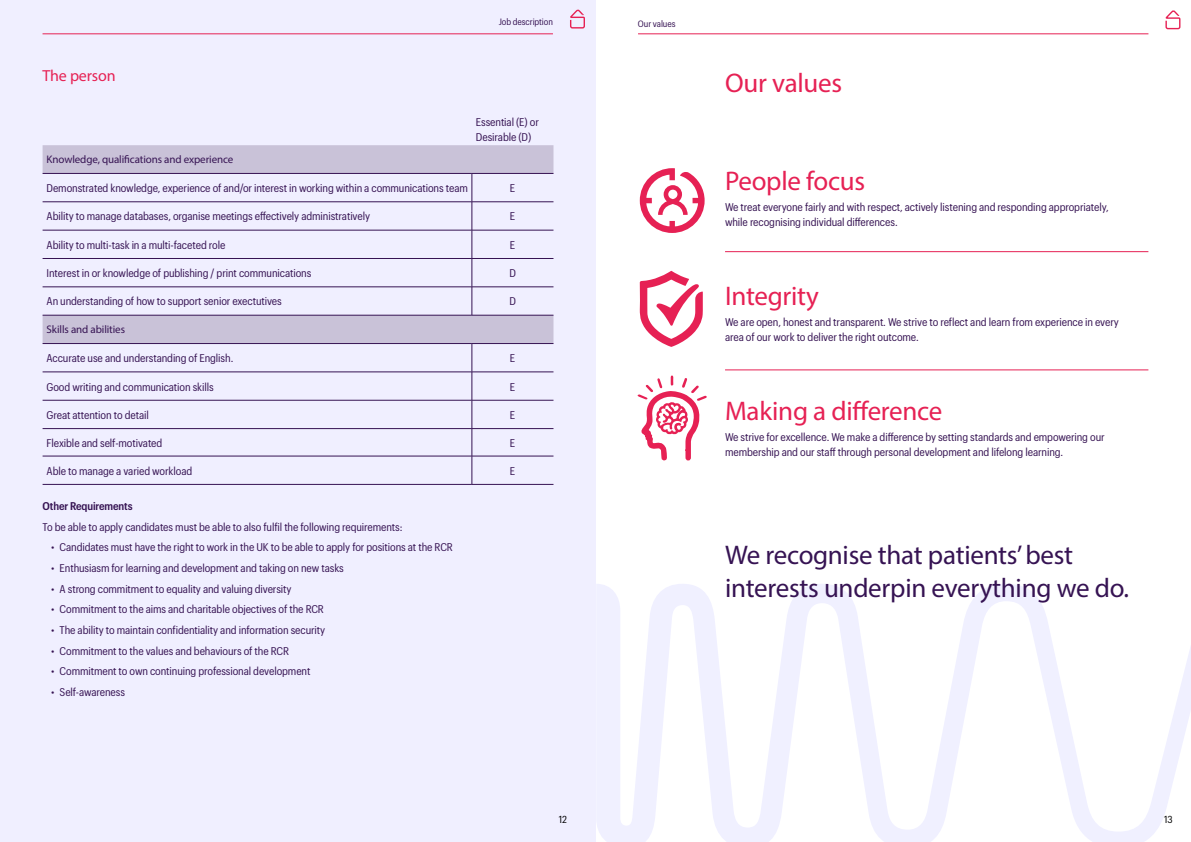
<style>
.page{position:relative;width:1191px;height:842px;background:#fff}
.page>*{position:absolute;margin:0;border:0;box-sizing:border-box;transform-origin:0 0}
.t1{font:27px/32.4px "Myriad Pro";letter-spacing:-.01em;color:#361353}
.t2{font:27px "Myriad Pro";letter-spacing:-.01em;color:#e62154}
.t3{font:16px "Myriad Pro";letter-spacing:-.01em;color:#e62154}
.t4{font:11px/15px "Graphik Compact";letter-spacing:-.01em;color:#361353}
.t5{font:11px "Myriad Pro";letter-spacing:-.01em;color:#361353}
.t6{font:600 11px "Graphik Compact";letter-spacing:-.01em;color:#361353}
.t7{font:10px "Graphik Compact";color:#000}
.t8{font:9px "Graphik Compact";letter-spacing:-.01em;color:#361353}
</style>
<div class="page">
<hr style="left:638px;top:33px;width:510px;height:1px;background:#e62154">
<svg style="left:596px;top:584px;width:595px;height:258px"></svg>
<hr style="left:725px;top:251px;width:423px;height:1px;background:#e62154">
<hr style="left:725px;top:370px;width:423px;height:1px;background:#e62154">
<svg style="left:640px;top:271px;width:63px;height:76px"></svg>
<svg style="left:640px;top:168px;width:64px;height:65px"></svg>
<svg style="left:637px;top:376px;width:70px;height:85px"></svg>
<svg style="left:1165px;top:10px;width:16px;height:20px"></svg>
<div style="left:0;top:0;width:595px;height:842px;background:#f0efff"></div>
<svg style="left:43px;top:145px;width:510px;height:198px"></svg>
<hr style="left:43px;top:173px;width:429px;height:1px;background:#361353">
<hr style="left:472px;top:173px;width:81px;height:1px;background:#361353">
<hr style="left:43px;top:202px;width:429px;height:1px;background:#361353">
<hr style="left:472px;top:202px;width:81px;height:1px;background:#361353">
<hr style="left:43px;top:230px;width:429px;height:1px;background:#361353">
<hr style="left:472px;top:230px;width:81px;height:1px;background:#361353">
<hr style="left:43px;top:258px;width:429px;height:1px;background:#361353">
<hr style="left:472px;top:258px;width:81px;height:1px;background:#361353">
<hr style="left:43px;top:287px;width:429px;height:1px;background:#361353">
<hr style="left:472px;top:287px;width:81px;height:1px;background:#361353">
<hr style="left:43px;top:315px;width:429px;height:1px;background:#361353">
<hr style="left:472px;top:315px;width:81px;height:1px;background:#361353">
<hr style="left:43px;top:343px;width:429px;height:1px;background:#361353">
<hr style="left:472px;top:343px;width:81px;height:1px;background:#361353">
<hr style="left:43px;top:372px;width:429px;height:1px;background:#361353">
<hr style="left:472px;top:372px;width:81px;height:1px;background:#361353">
<hr style="left:43px;top:400px;width:429px;height:1px;background:#361353">
<hr style="left:472px;top:400px;width:81px;height:1px;background:#361353">
<hr style="left:43px;top:428px;width:429px;height:1px;background:#361353">
<hr style="left:472px;top:428px;width:81px;height:1px;background:#361353">
<hr style="left:43px;top:456px;width:429px;height:1px;background:#361353">
<hr style="left:472px;top:456px;width:81px;height:1px;background:#361353">
<hr style="left:43px;top:484px;width:429px;height:1px;background:#361353">
<hr style="left:472px;top:484px;width:81px;height:1px;background:#361353">
<svg style="left:472px;top:174px;width:1px;height:141px"></svg>
<svg style="left:472px;top:344px;width:1px;height:140px"></svg>
<hr style="left:43px;top:33px;width:510px;height:1px;background:#e62154">
<svg style="left:570px;top:9px;width:15px;height:20px"></svg>
<h2 class="t3" style="left:43px;top:65px;width:75px">The person</h2>
<p class="t8" style="left:499px;top:16px;width:56px">Job description</p>
<p class="t4" style="left:476px;top:114px;width:65px">Essential (E) or<br>Desirable (D)</p>
<p class="t5" style="left:47px;top:153px;width:188px">Knowledge, qualifications and experience</p>
<p class="t4" style="left:47px;top:180px;width:423px">Demonstrated knowledge, experience of and/or interest in working within a communications team</p>
<p class="t4" style="left:510px;top:180px;width:7px">E</p>
<p class="t4" style="left:47px;top:208px;width:325px">Ability to manage databases, organise meetings effectively administratively</p>
<p class="t4" style="left:510px;top:208px;width:7px">E</p>
<p class="t4" style="left:47px;top:236px;width:180px">Ability to multi-task in a multi-faceted role</p>
<p class="t4" style="left:510px;top:236px;width:7px">E</p>
<p class="t4" style="left:47px;top:265px;width:266px">Interest in or knowledge of publishing / print communications</p>
<p class="t4" style="left:509px;top:265px;width:8px">D</p>
<p class="t4" style="left:47px;top:293px;width:237px">An understanding of how to support senior exectutives</p>
<p class="t4" style="left:509px;top:293px;width:8px">D</p>
<p class="t5" style="left:47px;top:323px;width:80px">Skills and abilities</p>
<p class="t4" style="left:47px;top:350px;width:188px">Accurate use and understanding of English.</p>
<p class="t4" style="left:510px;top:350px;width:7px">E</p>
<p class="t4" style="left:47px;top:378px;width:169px">Good writing and communication skills</p>
<p class="t4" style="left:510px;top:378px;width:7px">E</p>
<p class="t4" style="left:47px;top:407px;width:104px">Great attention to detail</p>
<p class="t4" style="left:510px;top:407px;width:7px">E</p>
<p class="t4" style="left:47px;top:434px;width:117px">Flexible and self-motivated</p>
<p class="t4" style="left:510px;top:434px;width:7px">E</p>
<p class="t4" style="left:47px;top:462px;width:147px">Able to manage a varied workload</p>
<p class="t4" style="left:510px;top:462px;width:7px">E</p>
<p class="t6" style="left:43px;top:498px;width:91px">Other Requirements</p>
<p class="t4" style="left:43px;top:518px;width:361px">To be able to apply candidates must be able to also fulfil the following requirements:</p>
<p class="t4" style="left:51px;top:539px;width:403px">• Candidates must have the right to work in the UK to be able to apply for positions at the RCR</p>
<p class="t4" style="left:51px;top:560px;width:294px">• Enthusiasm for learning and development and taking on new tasks</p>
<p class="t4" style="left:51px;top:580px;width:242px">• A strong commitment to equality and valuing diversity</p>
<p class="t4" style="left:51px;top:601px;width:274px">• Commitment to the aims and charitable objectives of the RCR</p>
<p class="t4" style="left:51px;top:622px;width:276px">• The ability to maintain confidentiality and information security</p>
<p class="t4" style="left:51px;top:642px;width:239px">• Commitment to the values and behaviours of the RCR</p>
<p class="t4" style="left:51px;top:663px;width:261px">• Commitment to own continuing professional development</p>
<p class="t4" style="left:51px;top:684px;width:75px">• Self-awareness</p>
<p class="t7" style="left:559px;top:812px;width:10px">12</p>
<p class="t8" style="left:638px;top:17px;width:39px">Our values</p>
<h1 class="t2" style="left:725px;top:66px;width:119px">Our values</h1>
<h1 class="t2" style="left:725px;top:164px;width:142px">People focus</h1>
<p class="t4" style="left:725px;top:198px;width:385px">We treat everyone fairly and with respect, actively listening and responding appropriately, while recognising individual differences.</p>
<h1 class="t2" style="left:725px;top:279px;width:95px">Integrity</h1>
<p class="t4" style="left:725px;top:313px;width:395px">We are open, honest and transparent. We strive to reflect and learn from experience in every area of our work to deliver the right outcome.</p>
<h1 class="t2" style="left:725px;top:394px;width:219px">Making a difference</h1>
<p class="t4" style="left:725px;top:429px;width:381px">We strive for excellence. We make a difference by setting standards and empowering our membership and our staff through personal development and lifelong learning.</p>
<h1 class="t1" style="left:725px;top:539px;width:405px">We recognise that patients’ best interests underpin everything we do.</h1>
<p class="t7" style="left:1164px;top:812px;width:10px">13</p>
</div>
